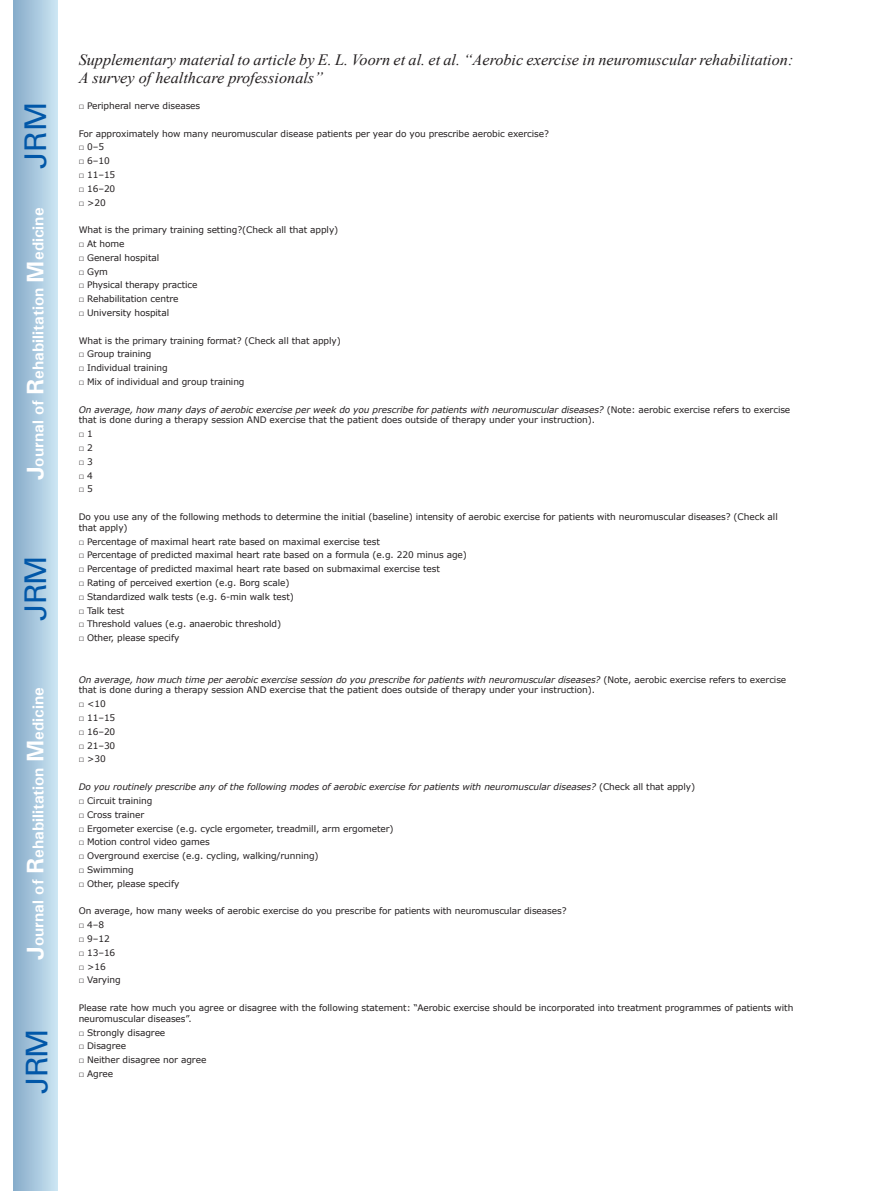
<style>
.page{position:relative;width:872px;height:1191px;background:#fff}
.page>*{position:absolute;margin:0;border:0;box-sizing:border-box;transform-origin:0 0}
.t1{font:30px "Univers";letter-spacing:-.03em;color:#0157a8}
.t2{font:italic 15.75px/18px "Times New Roman";color:#231f20}
.t3{font:700 15.75px "Univers";color:#fff}
.t4{font:9px/10.8px "Verdana";letter-spacing:-.01em;color:#231f20}
.t5{font:italic 9px "Verdana";letter-spacing:-.01em;color:#231f20}
.s1{font-size:24px}
.s2{font-style:italic}
.s3{font-style:normal}
</style>
<div class="page">
<div style="left:14px;top:0;width:43px;height:1191px;background:linear-gradient(to right,#88acca,#cbe5f2)"></div>
<h1 class="t1" style="left:18px;top:169px;width:68px;rotate:-90deg">JRM</h1>
<h2 class="t3" style="left:28px;top:480px;width:274px;rotate:-90deg"><span class="s1">J</span>ournal of <span class="s1">R</span>ehabilitation <span class="s1">M</span>edicine</h2>
<h1 class="t1" style="left:18px;top:620px;width:67px;rotate:-90deg">JRM</h1>
<h2 class="t3" style="left:28px;top:959px;width:274px;rotate:-90deg"><span class="s1">J</span>ournal of <span class="s1">R</span>ehabilitation <span class="s1">M</span>edicine</h2>
<h1 class="t1" style="left:19px;top:1093px;width:67px;rotate:-90deg">JRM</h1>
<h2 class="t2" style="left:79px;top:50px;width:716px">Supplementary material to article by E. L. Voorn et al. et al. “Aerobic exercise in neuromuscular rehabilitation:<br>A survey of healthcare professionals”</h2>
<p class="t4" style="left:79px;top:100px;width:123px">□ Peripheral nerve diseases</p>
<p class="t4" style="left:79px;top:128px;width:472px">For approximately how many neuromuscular disease patients per year do you prescribe aerobic exercise?</p>
<p class="t4" style="left:79px;top:142px;width:27px">□ 0–5</p>
<p class="t4" style="left:79px;top:156px;width:33px">□ 6–10</p>
<p class="t4" style="left:79px;top:169px;width:38px">□ 11–15</p>
<p class="t4" style="left:79px;top:183px;width:38px">□ 16–20</p>
<p class="t4" style="left:79px;top:197px;width:29px">□ &gt;20</p>
<p class="t4" style="left:79px;top:225px;width:261px">What is the primary training setting?(Check all that apply)</p>
<p class="t4" style="left:79px;top:238px;width:47px">□ At home</p>
<p class="t4" style="left:79px;top:252px;width:82px">□ General hospital</p>
<p class="t4" style="left:79px;top:266px;width:31px">□ Gym</p>
<p class="t4" style="left:79px;top:280px;width:120px">□ Physical therapy practice</p>
<p class="t4" style="left:79px;top:294px;width:101px">□ Rehabilitation centre</p>
<p class="t4" style="left:79px;top:307px;width:92px">□ University hospital</p>
<p class="t4" style="left:79px;top:335px;width:263px">What is the primary training format? (Check all that apply)</p>
<p class="t4" style="left:79px;top:349px;width:74px">□ Group training</p>
<p class="t4" style="left:79px;top:363px;width:91px">□ Individual training</p>
<p class="t4" style="left:79px;top:376px;width:167px">□ Mix of individual and group training</p>
<p class="t4" style="left:79px;top:404px;width:713px"><span class="s2">On average, how many days of aerobic exercise per week do you prescribe for patients with neuromuscular diseases?</span> (Note: aerobic exercise refers to exercise that is done during a therapy session AND exercise that the patient does outside of therapy under your instruction).</p>
<p class="t4" style="left:79px;top:429px;width:16px">□ 1</p>
<p class="t4" style="left:79px;top:442px;width:16px">□ 2</p>
<p class="t4" style="left:79px;top:456px;width:16px">□ 3</p>
<p class="t4" style="left:79px;top:470px;width:16px">□ 4</p>
<p class="t4" style="left:79px;top:484px;width:16px">□ 5</p>
<p class="t4" style="left:79px;top:511px;width:700px">Do you use any of the following methods to determine the initial (baseline) intensity of aerobic exercise for patients with neuromuscular diseases? (Check all that apply)</p>
<p class="t4" style="left:79px;top:536px;width:303px">□ Percentage of maximal heart rate based on maximal exercise test</p>
<p class="t4" style="left:79px;top:550px;width:390px">□ Percentage of predicted maximal heart rate based on a formula (e.g. 220 minus age)</p>
<p class="t4" style="left:79px;top:563px;width:363px">□ Percentage of predicted maximal heart rate based on submaximal exercise test</p>
<p class="t4" style="left:79px;top:577px;width:212px">□ Rating of perceived exertion (e.g. Borg scale)</p>
<p class="t4" style="left:79px;top:591px;width:217px">□ Standardized walk tests (e.g. 6-min walk test)</p>
<p class="t4" style="left:79px;top:605px;width:47px">□ Talk test</p>
<p class="t4" style="left:79px;top:619px;width:204px">□ Threshold values (e.g. anaerobic threshold)</p>
<p class="t4" style="left:79px;top:632px;width:102px">□ Other, please specify</p>
<p class="t4" style="left:79px;top:674px;width:709px"><span class="s2">On average, how much time per aerobic exercise session do you prescribe for patients with neuromuscular diseases?</span> (Note, aerobic exercise refers to exercise that is done during a therapy session AND exercise that the patient does outside of therapy under your instruction).</p>
<p class="t4" style="left:79px;top:698px;width:29px">□ &lt;10</p>
<p class="t4" style="left:79px;top:712px;width:38px">□ 11–15</p>
<p class="t4" style="left:79px;top:726px;width:38px">□ 16–20</p>
<p class="t4" style="left:79px;top:740px;width:38px">□ 21–30</p>
<p class="t4" style="left:79px;top:754px;width:29px">□ &gt;30</p>
<p class="t5" style="left:79px;top:781px;width:618px">Do you routinely prescribe any of the following modes of aerobic exercise for patients with neuromuscular diseases? <span class="s3">(Check all that apply)</span></p>
<p class="t4" style="left:79px;top:795px;width:75px">□ Circuit training</p>
<p class="t4" style="left:79px;top:809px;width:67px">□ Cross trainer</p>
<p class="t4" style="left:79px;top:823px;width:316px">□ Ergometer exercise (e.g. cycle ergometer, treadmill, arm ergometer)</p>
<p class="t4" style="left:79px;top:836px;width:133px">□ Motion control video games</p>
<p class="t4" style="left:79px;top:850px;width:241px">□ Overground exercise (e.g. cycling, walking/running)</p>
<p class="t4" style="left:79px;top:864px;width:56px">□ Swimming</p>
<p class="t4" style="left:79px;top:878px;width:102px">□ Other, please specify</p>
<p class="t4" style="left:79px;top:905px;width:489px">On average, how many weeks of aerobic exercise do you prescribe for patients with neuromuscular diseases?</p>
<p class="t4" style="left:79px;top:919px;width:27px">□ 4–8</p>
<p class="t4" style="left:79px;top:933px;width:33px">□ 9–12</p>
<p class="t4" style="left:79px;top:947px;width:38px">□ 13–16</p>
<p class="t4" style="left:79px;top:961px;width:29px">□ &gt;16</p>
<p class="t4" style="left:79px;top:974px;width:43px">□ Varying</p>
<p class="t4" style="left:79px;top:1002px;width:716px">Please rate how much you agree or disagree with the following statement: “Aerobic exercise should be incorporated into treatment programmes of patients with neuromuscular diseases”.</p>
<p class="t4" style="left:79px;top:1027px;width:88px">□ Strongly disagree</p>
<p class="t4" style="left:79px;top:1040px;width:49px">□ Disagree</p>
<p class="t4" style="left:79px;top:1054px;width:129px">□ Neither disagree nor agree</p>
<p class="t4" style="left:79px;top:1068px;width:36px">□ Agree</p>
</div>
